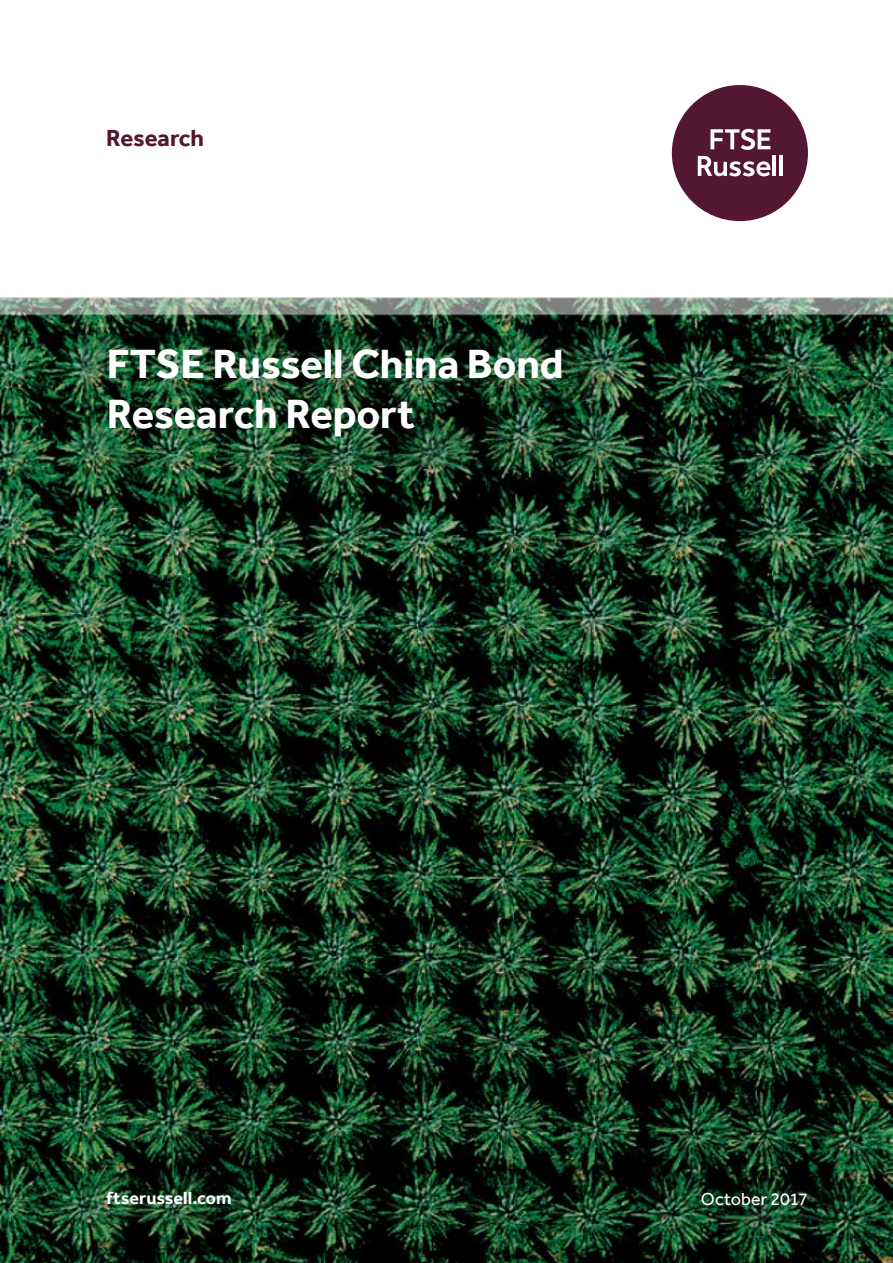
<style>
.page{position:relative;width:893px;height:1263px;background:#fff}
.page>*{position:absolute;margin:0;border:0;box-sizing:border-box;transform-origin:0 0}
.t1{font:700 42px/50.4px "Effra";letter-spacing:-.005em;color:#fff}
.t2{font:700 24px "Effra";color:#531732}
.t3{font:700 18px "Effra";color:#fff}
.t4{font:18px "Effra";letter-spacing:.005em;color:#fff}
</style>
<div class="page">
<img style="left:0;top:85px;width:893px;height:1178px">
<p class="t2" style="left:106px;top:124px;width:99px">Research</p>
<p class="t1" style="left:107px;top:338px;width:458px">FTSE Russell China Bond<br>Research Report</p>
<p class="t3" style="left:106px;top:1187px;width:127px">ftserussell.com</p>
<p class="t4" style="left:701px;top:1188px;width:108px">October 2017</p>
</div>
